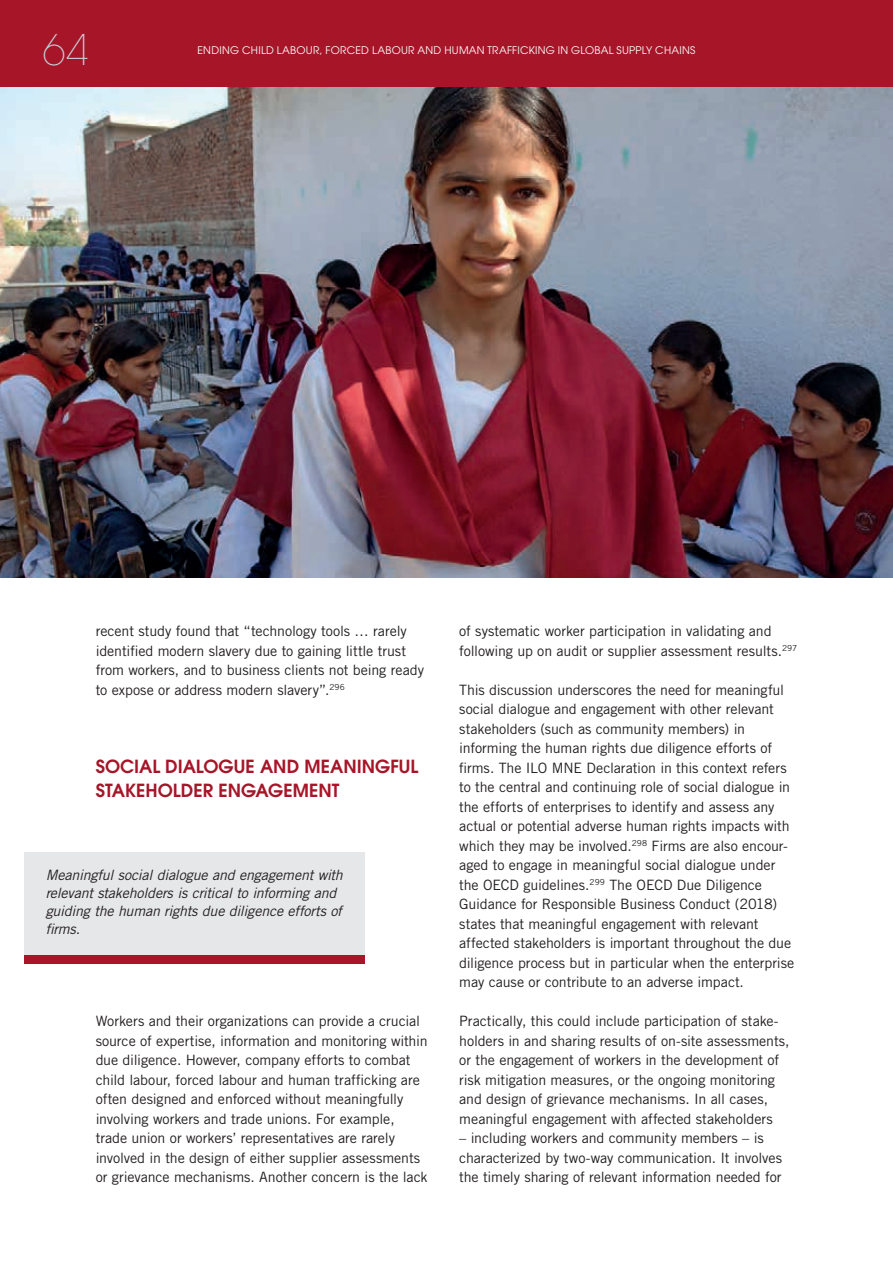
<style>
.page{position:relative;width:893px;height:1263px;background:#fff}
.page>*{position:absolute;margin:0;border:0;box-sizing:border-box;transform-origin:0 0}
.t1{font:200 42px "Avant Garde";color:#c7cdd8}
.titre_B{font:600 18px/24px "Avant Garde";color:#a61528}
.body_2_colonnes_drap{font:14.25px/19.5px "Trade Gothic LT Std";letter-spacing:-.005em;color:#231f20}
.citations{font:italic 14.25px/18px "Trade Gothic LT Std";letter-spacing:-.015em;color:#231f20}
.t2{font:10.5px "Avant Garde";letter-spacing:.025em;color:#fff}
</style>
<div class="page">
<div style="left:0;top:0;width:893px;height:87px;background:#a61528"></div>
<div style="left:24px;top:852px;width:341px;height:103px;background:#e6e7e9"></div>
<div style="left:24px;top:955px;width:341px;height:9px;background:#a61528"></div>
<img style="left:0;top:87px;width:893px;height:491px">
<h1 class="t1" style="left:43px;top:25px;width:48px">64</h1>
<p class="t2" style="left:198px;top:44px;width:499px">ENDING CHILD LABOUR, FORCED LABOUR AND HUMAN TRAFFICKING IN GLOBAL SUPPLY CHAINS</p>
<p class="body_2_colonnes_drap" style="left:96px;top:621px;width:330px">recent study found that “technology tools … rarely identified modern slavery due to gaining little trust from workers, and to business clients not being ready to expose or address modern slavery”.<sup>296</sup></p>
<p class="titre_B" style="left:96px;top:754px;width:324px">SOCIAL DIALOGUE AND MEANINGFUL<br>STAKEHOLDER ENGAGEMENT</p>
<p class="citations" style="left:46px;top:866px;width:299px">Meaningful social dialogue and engagement with relevant stakeholders is critical to informing and guiding the human rights due diligence efforts of firms.</p>
<p class="body_2_colonnes_drap" style="left:96px;top:1011px;width:334px">Workers and their organizations can provide a crucial source of expertise, information and monitoring within due diligence. However, company efforts to combat child labour, forced labour and human trafficking are often designed and enforced without meaningfully involving workers and trade unions. For example, trade union or workers’ representatives are rarely involved in the design of either supplier assessments or grievance mechanisms. Another concern is the lack</p>
<p class="body_2_colonnes_drap" style="left:459px;top:621px;width:340px">of systematic worker participation in validating and following up on audit or supplier assessment results.<sup>297</sup></p>
<p class="body_2_colonnes_drap" style="left:459px;top:680px;width:337px">This discussion underscores the need for meaningful social dialogue and engagement with other relevant stakeholders (such as community members) in informing the human rights due diligence efforts of firms. The ILO MNE Declaration in this context refers to the central and continuing role of social dialogue in the efforts of enterprises to identify and assess any actual or potential adverse human rights impacts with which they may be involved.<sup>298</sup> Firms are also encour&shy;aged to engage in meaningful social dialogue under the OECD guidelines.<sup>299</sup> The OECD Due Diligence Guidance for Responsible Business Conduct (2018) states that meaningful engagement with relevant affected stakeholders is important throughout the due diligence process but in particular when the enterprise may cause or contribute to an adverse impact.</p>
<p class="body_2_colonnes_drap" style="left:459px;top:1011px;width:332px">Practically, this could include participation of stake&shy;holders in and sharing results of on-site assessments, or the engagement of workers in the development of risk mitigation measures, or the ongoing monitoring and design of grievance mechanisms. In all cases, meaningful engagement with affected stakeholders</p>
<p class="body_2_colonnes_drap" style="left:459px;top:1128px;width:324px">– including workers and community members – is characterized by two-way communication. It involves the timely sharing of relevant information needed for</p>
</div>
